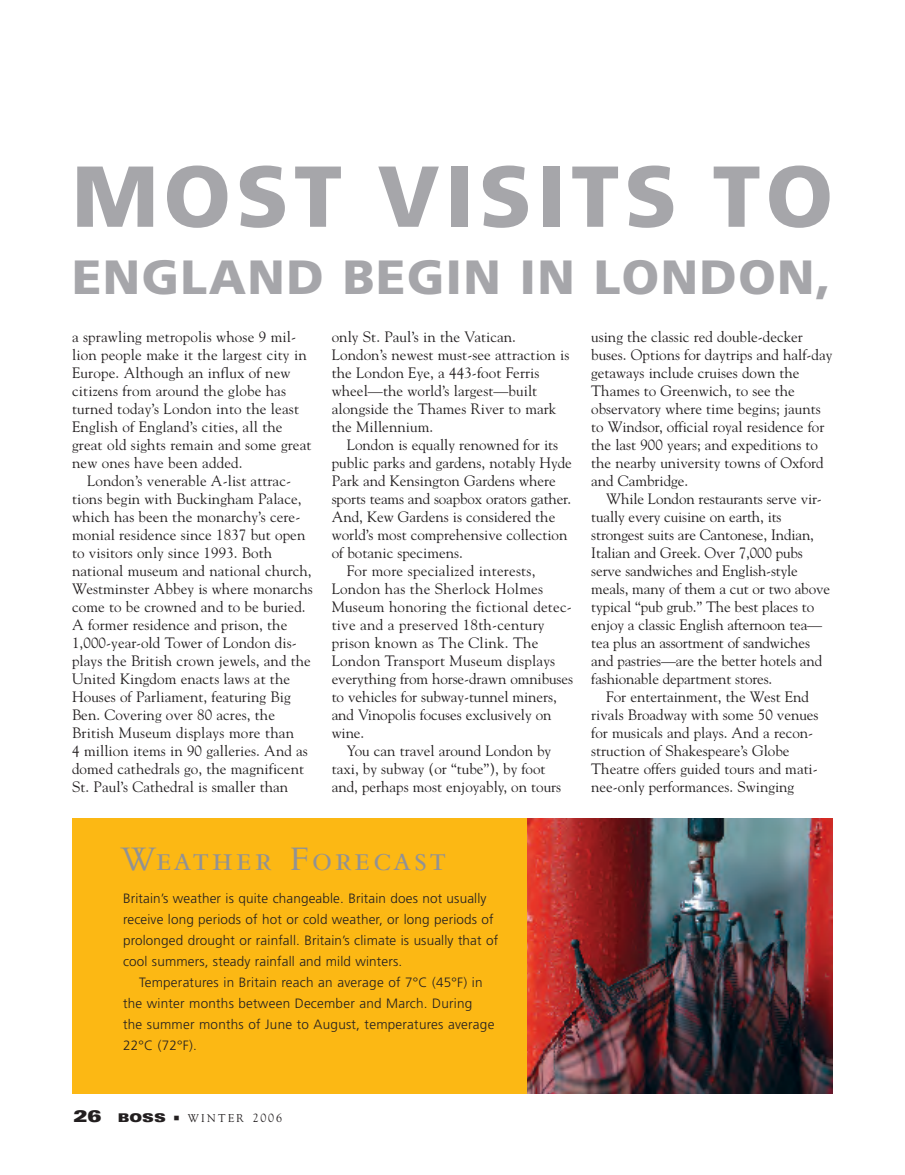
<style>
.page{position:relative;width:905px;height:1175px;background:#fff}
.page>*{position:absolute;margin:0;border:0;box-sizing:border-box;transform-origin:0 0}
.t1{font:900 86.25px "Frutiger";letter-spacing:.06em;color:#a6a6aa}
.t2{font:900 48px "Frutiger";letter-spacing:.03em;color:#a6a6aa}
.t3{font:36px "Bembo SC";letter-spacing:.075em;color:#919295}
.t4{font:15px/18px "Goudy";color:#231f20}
.t5{font:300 13.5px/21px "Frutiger";letter-spacing:.01em;color:#231f20}
.t6{font:900 expanded 12px "Univers";color:#231f20}
.t7{font:11.25px "Goudy";letter-spacing:.2em;color:#231f20}
.s1{font-size:16.5px}
.s2{font-size:12px}
</style>
<div class="page">
<img style="left:526px;top:818px;width:306px;height:275px">
<div style="left:72px;top:818px;width:454px;height:275px;background:#fcb814"></div>
<h1 class="t1" style="left:72px;top:162px;width:762px">MOST VISITS TO</h1>
<h2 class="t2" style="left:72px;top:258px;width:760px">ENGLAND BEGIN IN LONDON,</h2>
<p class="t4" style="left:72px;top:328px;width:241px">a sprawling metropolis whose 9 mil&shy;lion people make it the largest city in Europe. Although an influx of new citizens from around the globe has turned today’s London into the least English of England’s cities, all the great old sights remain and some great new ones have been added.</p>
<p class="t4" style="left:72px;top:472px;width:242px;text-indent:15px">London’s venerable A-list attrac&shy;tions begin with Buckingham Palace, which has been the monarchy’s cere&shy;monial residence since 1837 but open to visitors only since 1993. Both national museum and national church, Westminster Abbey is where monarchs come to be crowned and to be buried.<br>A former residence and prison, the 1,000-year-old Tower of London dis&shy;plays the British crown jewels, and the United Kingdom enacts laws at the Houses of Parliament, featuring Big Ben. Covering over 80 acres, the British Museum displays more than<br>4 million items in 90 galleries. And as domed cathedrals go, the magnificent St. Paul’s Cathedral is smaller than</p>
<p class="t4" style="left:332px;top:328px;width:239px">only St. Paul’s in the Vatican.<br>London’s newest must-see attraction is the London Eye, a 443-foot Ferris wheel—the world’s largest—built alongside the Thames River to mark the Millennium.</p>
<p class="t4" style="left:347px;top:436px;width:213px">London is equally renowned for its</p>
<p class="t4" style="left:332px;top:454px;width:242px">public parks and gardens, notably Hyde</p>
<p class="t4" style="left:332px;top:472px;width:225px">Park and Kensington Gardens where</p>
<p class="t4" style="left:332px;top:490px;width:241px">sports teams and soapbox orators gather.</p>
<p class="t4" style="left:332px;top:508px;width:225px">And, Kew Gardens is considered the</p>
<p class="t4" style="left:332px;top:526px;width:237px">world’s most comprehensive collection</p>
<p class="t4" style="left:332px;top:544px;width:133px">of botanic specimens.</p>
<p class="t4" style="left:347px;top:562px;width:190px">For more specialized interests,</p>
<p class="t4" style="left:332px;top:580px;width:213px">London has the Sherlock Holmes</p>
<p class="t4" style="left:332px;top:598px;width:242px">Museum honoring the fictional detec-</p>
<p class="t4" style="left:332px;top:616px;width:214px">tive and a preserved 18th-century</p>
<p class="t4" style="left:332px;top:634px;width:208px">prison known as The Clink. The</p>
<p class="t4" style="left:332px;top:652px;width:225px">London Transport Museum displays</p>
<p class="t4" style="left:332px;top:670px;width:243px">everything from horse-drawn omnibuses</p>
<p class="t4" style="left:332px;top:688px;width:226px">to vehicles for subway-tunnel miners,</p>
<p class="t4" style="left:332px;top:706px;width:221px">and Vinopolis focuses exclusively on</p>
<p class="t4" style="left:332px;top:724px;width:34px">wine.</p>
<p class="t4" style="left:347px;top:742px;width:206px">You can travel around London by</p>
<p class="t4" style="left:332px;top:760px;width:215px">taxi, by subway (or “tube”), by foot</p>
<p class="t4" style="left:332px;top:778px;width:231px">and, perhaps most enjoyably, on tours</p>
<p class="t4" style="left:591px;top:328px;width:242px">using the classic red double-decker buses. Options for daytrips and half-day getaways include cruises down the Thames to Greenwich, to see the observatory where time begins; jaunts to Windsor, official royal residence for the last 900 years; and expeditions to the nearby university towns of Oxford and Cambridge.</p>
<p class="t4" style="left:591px;top:490px;width:240px;text-indent:15px">While London restaurants serve vir&shy;tually every cuisine on earth, its strongest suits are Cantonese, Indian, Italian and Greek. Over 7,000 pubs serve sandwiches and English-style meals, many of them a cut or two above typical “pub grub.” The best places to enjoy a classic English afternoon tea— tea plus an assortment of sandwiches and pastries—are the better hotels and fashionable department stores.</p>
<p class="t4" style="left:591px;top:688px;width:229px;text-indent:15px">For entertainment, the West End rivals Broadway with some 50 venues for musicals and plays. And a recon&shy;struction of Shakespeare’s Globe Theatre offers guided tours and mati&shy;nee-only performances. Swinging</p>
<h3 class="t3" style="left:120px;top:846px;width:327px">Weather Forecast</h3>
<p class="t5" style="left:123px;top:888px;width:377px">Britain’s weather is quite changeable. Britain does not usually receive long periods of hot or cold weather, or long periods of prolonged drought or rainfall. Britain’s climate is usually that of cool summers, steady rainfall and mild winters.</p>
<p class="t5" style="left:123px;top:972px;width:373px;text-indent:16px">Temperatures in Britain reach an average of 7°C (45°F) in the winter months between December and March. During the summer months of June to August, temperatures average 22°C (72°F).</p>
<p class="t6" style="left:74px;top:1113px;width:94px"><span class="s1">26</span> BOSS</p>
<p class="t7" style="left:188px;top:1111px;width:96px">WINTER <span class="s2">2006</span></p>
</div>
